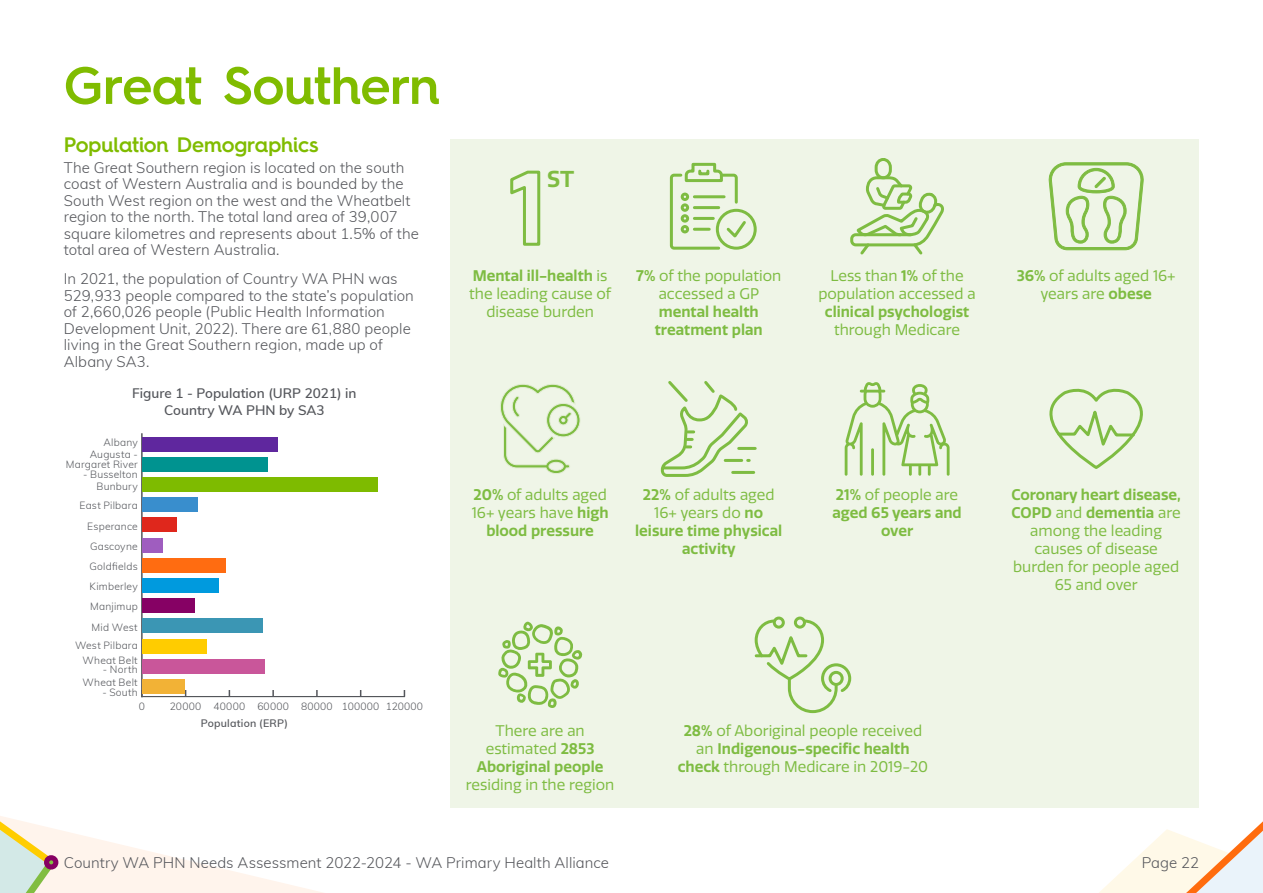
<style>
.page{position:relative;width:1263px;height:893px;background:#fff}
.page>*{position:absolute;margin:0;border:0;box-sizing:border-box;transform-origin:0 0}
.t1{font:600 52.5px "Hurme Geometric Sans 4";letter-spacing:-.01em;color:#80bc00}
.t2{font:600 22.35px "Quatro";color:#7fbc42}
.t3{font:600 21px "Hurme Geometric Sans 4";letter-spacing:-.01em;color:#80bc00}
.t4{font:300 15px/16.5px "Muli";letter-spacing:.005em;color:#54555a}
.t5{font:15px/18px "Quatro";color:#7ebc42;text-align:center}
.t6{font:600 15px/18px "Quatro";color:#7ebc42;text-align:center}
.t7{font:600 13.5px/16.5px "Muli";color:#54565b;text-align:center}
.t8{font:600 10.65px "Muli";letter-spacing:.02em;color:#54565b}
.t9{font:300 10.35px/9.8px "Muli";letter-spacing:.02em;color:#54565b;text-align:right}
.s1{font-weight:600}
.s2{font-weight:400}
</style>
<div class="page">
<svg style="left:1099px;top:821px;width:164px;height:72px"></svg>
<svg style="left:0;top:816px;width:323px;height:77px"></svg>
<div style="left:44px;top:855px;width:14px;height:14px;border:5px solid #870063;border-radius:50%"></div>
<hr style="left:142px;top:696px;width:262px;height:1px;background:#54565b">
<svg style="left:272px;top:690px;width:2px;height:6px"></svg>
<svg style="left:316px;top:690px;width:2px;height:6px"></svg>
<hr style="left:141px;top:434px;width:2px;height:263px;background:#54565b">
<div style="left:142px;top:437px;width:136px;height:14px;background:#5f279e"></div>
<div style="left:142px;top:457px;width:126px;height:15px;background:#009390"></div>
<div style="left:142px;top:477px;width:236px;height:15px;background:#7ebb00"></div>
<div style="left:142px;top:497px;width:56px;height:15px;background:#398ecd"></div>
<div style="left:142px;top:518px;width:35px;height:14px;background:#df271c"></div>
<div style="left:142px;top:538px;width:21px;height:14px;background:#9f5dbf"></div>
<div style="left:142px;top:558px;width:84px;height:15px;background:#ff6c11"></div>
<div style="left:142px;top:578px;width:77px;height:15px;background:#009ade"></div>
<div style="left:142px;top:598px;width:53px;height:15px;background:#860164"></div>
<div style="left:142px;top:619px;width:121px;height:14px;background:#3b96b4"></div>
<div style="left:142px;top:639px;width:65px;height:14px;background:#fc0"></div>
<div style="left:142px;top:659px;width:122px;height:14px;background:#c9569a"></div>
<div style="left:142px;top:679px;width:43px;height:15px;background:#f2b236"></div>
<div style="left:450px;top:140px;width:749px;height:668px;background:#eff5e7"></div>
<svg style="left:850px;top:158px;width:94px;height:97px"></svg>
<svg style="left:845px;top:382px;width:104px;height:94px"></svg>
<hr style="left:871px;top:448px;width:3px;height:28px;background:#7ebc42">
<div style="left:773px;top:617px;width:12px;height:12px;border:3px solid #7ebc42;border-radius:50%"></div>
<div style="left:794px;top:617px;width:12px;height:12px;border:3px solid #7ebc42;border-radius:50%"></div>
<svg style="left:754px;top:618px;width:98px;height:96px"></svg>
<svg style="left:1048px;top:162px;width:95px;height:88px"></svg>
<svg style="left:500px;top:384px;width:80px;height:90px"></svg>
<hr style="left:739px;top:447px;width:16px;height:3px;background:#7ebc42">
<hr style="left:733px;top:471px;width:21px;height:3px;background:#7ebc42">
<svg style="left:660px;top:381px;width:91px;height:96px"></svg>
<svg style="left:1049px;top:388px;width:94px;height:81px"></svg>
<svg style="left:498px;top:622px;width:84px;height:86px"></svg>
<div style="left:716px;top:209px;width:41px;height:41px;border:3px solid #7ebc42;border-radius:50%"></div>
<svg style="left:669px;top:162px;width:79px;height:88px"></svg>
<svg style="left:510px;top:170px;width:31px;height:76px"></svg>
<h1 class="t1" style="left:64px;top:49px;width:378px">Great Southern</h1>
<h3 class="t3" style="left:64px;top:130px;width:256px">Population Demographics</h3>
<p class="t4" style="left:64px;top:158px;width:357px">The Great Southern region is located on the south coast of Western Australia and is bounded by the South West region on the west and the Wheatbelt region to the north. The total land area of 39,007 square kilometres and represents about 1.5% of the total area of Western Australia.</p>
<p class="t4" style="left:64px;top:270px;width:352px">In 2021, the population of Country WA PHN was 529,933 people compared to the state’s population of 2,660,026 people (Public Health Information Development Unit, 2022). There are 61,880 people living in the Great Southern region, made up of Albany SA3.</p>
<p class="t7" style="left:132px;top:385px;width:226px">Figure 1 - Population (URP 2021) in<br>Country WA PHN by SA3</p>
<p class="t9" style="left:103px;top:437px;width:36px">Albany</p>
<p class="t9" style="left:66px;top:449px;width:73px">Augusta -<br>Margaret River</p>
<p class="t9" style="left:83px;top:469px;width:56px">- Busselton</p>
<p class="t9" style="left:96px;top:481px;width:43px">Bunbury</p>
<p class="t9" style="left:80px;top:500px;width:60px">East Pilbara</p>
<p class="t9" style="left:87px;top:520px;width:52px">Esperance</p>
<p class="t9" style="left:90px;top:541px;width:49px">Gascoyne</p>
<p class="t9" style="left:89px;top:561px;width:50px">Goldfields</p>
<p class="t9" style="left:90px;top:581px;width:50px">Kimberley</p>
<p class="t9" style="left:90px;top:601px;width:49px">Manjimup</p>
<p class="t9" style="left:92px;top:621px;width:48px">Mid West</p>
<p class="t9" style="left:75px;top:640px;width:64px">West Pilbara</p>
<p class="t9" style="left:83px;top:654px;width:57px">Wheat Belt</p>
<p class="t9" style="left:103px;top:664px;width:36px">- North</p>
<p class="t9" style="left:83px;top:677px;width:57px">Wheat Belt</p>
<p class="t9" style="left:102px;top:687px;width:37px">- South</p>
<p class="t9" style="left:139px;top:701px;width:8px">0</p>
<p class="t9" style="left:170px;top:701px;width:255px">20000 40000 60000 80000 100000 120000</p>
<p class="t8" style="left:201px;top:715px;width:89px">Population (ERP)</p>
<h2 class="t2" style="left:547px;top:166px;width:29px">ST</h2>
<p class="t5" style="left:469px;top:267px;width:144px"><span class="s1">Mental ill-health</span> is the leading cause of disease burden</p>
<p class="t5" style="left:636px;top:267px;width:146px"><span class="s1">7%</span> of the population accessed a GP</p>
<p class="t6" style="left:655px;top:303px;width:110px;text-align:left">mental health treatment plan</p>
<p class="t5" style="left:818px;top:267px;width:159px">Less than <span class="s1">1%</span> of the population accessed a</p>
<p class="t6" style="left:825px;top:303px;width:146px">clinical psychologist</p>
<p class="t5" style="left:834px;top:321px;width:128px">through Medicare</p>
<p class="t5" style="left:1017px;top:267px;width:160px"><span class="s1">36%</span> of adults aged 16+ years are <span class="s1">obese</span></p>
<p class="t5" style="left:472px;top:486px;width:138px"><span class="s1">20%</span> of adults aged<br>16+ years have <span class="s1">high blood pressure</span></p>
<p class="t6" style="left:635px;top:486px;width:148px">22% <span class="s2">of adults aged<br>16+ years do</span> no leisure time physical activity</p>
<p class="t6" style="left:832px;top:486px;width:131px">21% <span class="s2">of people are </span>aged 65 years and over</p>
<p class="t5" style="left:1011px;top:486px;width:171px"><span class="s1">Coronary heart disease,<br>COPD</span> and <span class="s1">dementia</span> are among the leading causes of disease burden for people aged<br>65 and over</p>
<p class="t6" style="left:477px;top:722px;width:128px"><span class="s2">There are an estimated</span> 2853<br>Aboriginal people</p>
<p class="t5" style="left:466px;top:776px;width:150px">residing in the region</p>
<p class="t5" style="left:678px;top:722px;width:252px"><span class="s1">28%</span> of Aboriginal people received an <span class="s1">Indigenous-specific health check</span> through Medicare in 2019-20</p>
<p class="t4" style="left:64px;top:853px;width:547px">Country WA PHN Needs Assessment 2022-2024 - WA Primary Health Alliance</p>
<p class="t4" style="left:1142px;top:853px;width:59px">Page 22</p>
</div>
